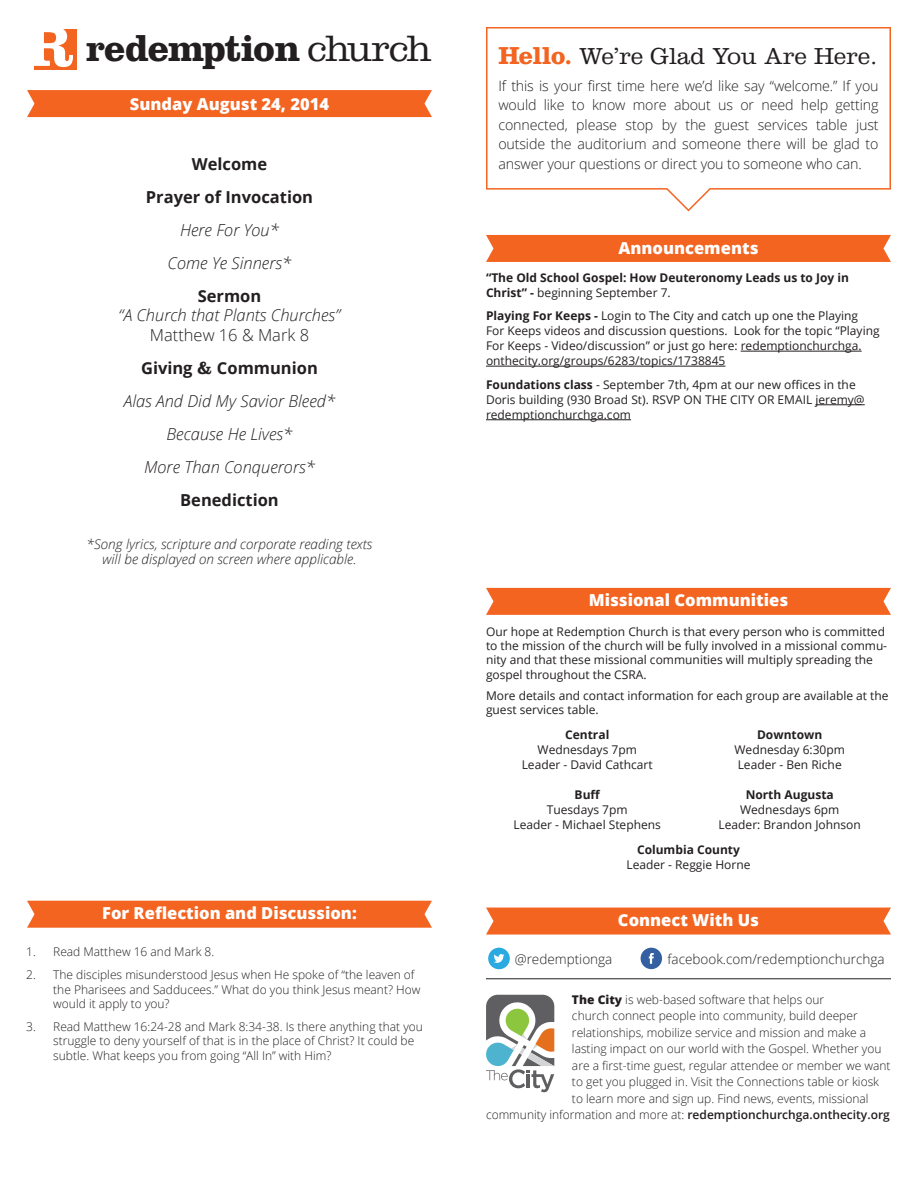
<style>
.page{position:relative;width:918px;height:1188px;background:#fff}
.page>*{position:absolute;margin:0;border:0;box-sizing:border-box;transform-origin:0 0}
.t1{font:700 38.1px "Clarendon";letter-spacing:-.025em;color:#231f20}
.t2{font:300 24px "Clarendon";color:#231f20}
.t3{font:italic 300 16.5px/19.5px "Open Sans";color:#231f20;text-align:center}
.t4{font:800 16.5px "Open Sans";color:#fff}
.t5{font:700 16.5px "Open Sans";color:#231f20}
.t6{font:300 14.25px/19.5px "Open Sans";letter-spacing:-.01em;color:#231f20;text-align:justify}
.t7{font:italic 300 13.5px/15px "Open Sans";color:#231f20;text-align:center}
.t8{font:300 13.5px "Open Sans";color:#231f20}
.t9{font:12px/15px "Open Sans";color:#231f20}
.t10{font:300 12px/14.4px "Open Sans";color:#231f20}
.t11{font:700 12px/15px "Open Sans";color:#231f20}
.t12{font:600 12px "Open Sans";color:#231f20}
.s1{font-weight:300}
.s2{font-weight:700;font-style:normal}
.s3{font-style:normal}
.s4{font-family:"Superclarendon"}
.s5{font-weight:700;font-size:25.5px;color:#f36421}
.s6{font-weight:400}
.s7{font-weight:700}
.s8{font-weight:800}
</style>
<div class="page">
<svg style="left:486px;top:27px;width:405px;height:184px"></svg>
<div style="left:34px;top:30px;width:42px;height:40px;background:#f36421"></div>
<svg style="left:34px;top:29px;width:39px;height:38px"></svg>
<div style="left:27px;top:90px;width:405px;height:27px;background:#f36421"></div>
<div style="left:486px;top:588px;width:405px;height:27px;background:#f36421"></div>
<div style="left:27px;top:901px;width:405px;height:27px;background:#f36421"></div>
<svg style="left:486px;top:995px;width:68px;height:97px"></svg>
<hr style="left:486px;top:979px;width:405px;height:1px;background:#231f20">
<div style="left:486px;top:908px;width:405px;height:27px;background:#f36421"></div>
<svg style="left:488px;top:948px;width:22px;height:21px"></svg>
<svg style="left:641px;top:948px;width:21px;height:21px"></svg>
<div style="left:486px;top:235px;width:405px;height:27px;background:#f36421"></div>
<hr style="left:741px;top:351px;width:121px;height:1px;background:#231f20">
<hr style="left:486px;top:366px;width:239px;height:1px;background:#231f20">
<hr style="left:815px;top:404px;width:50px;height:1px;background:#231f20">
<hr style="left:486px;top:419px;width:145px;height:1px;background:#231f20">
<p class="t1" style="left:86px;top:25px;width:347px">redemption <span class="s1">church</span></p>
<p class="t4" style="left:130px;top:91px;width:201px">Sunday August 24, 2014</p>
<p class="t5" style="left:192px;top:152px;width:77px">Welcome</p>
<p class="t5" style="left:146px;top:185px;width:169px">Prayer of Invocation</p>
<p class="t3" style="left:180px;top:219px;width:100px">Here For You*</p>
<p class="t3" style="left:168px;top:252px;width:125px">Come Ye Sinners*</p>
<p class="t3" style="left:119px;top:285px;width:223px"><span class="s2">Sermon<br></span>“A Church that Plants Churches”<br><span class="s3">Matthew 16 &amp; Mark 8</span></p>
<p class="t5" style="left:141px;top:356px;width:178px">Giving <span class="s4">&amp;</span> Communion</p>
<p class="t3" style="left:124px;top:390px;width:213px">Alas And Did My Savior Bleed*</p>
<p class="t3" style="left:167px;top:423px;width:127px">Because He Lives*</p>
<p class="t3" style="left:144px;top:456px;width:172px">More Than Conquerors*</p>
<p class="t5" style="left:180px;top:488px;width:100px">Benediction</p>
<p class="t7" style="left:87px;top:536px;width:287px">*Song lyrics, scripture and corporate reading texts will be displayed on screen where applicable.</p>
<p class="t4" style="left:102px;top:901px;width:256px">For Reflection and Discussion:</p>
<p class="t10" style="left:26px;top:944px;width:190px">1. Read Matthew 16 and Mark 8.</p>
<p class="t10" style="left:53px;top:967px;width:369px;text-indent:-27px">2. The disciples misunderstood Jesus when He spoke of “the leaven of the Pharisees and Sadducees.” What do you think Jesus meant? How would it apply to you?</p>
<p class="t10" style="left:53px;top:1019px;width:371px;text-indent:-27px">3. Read Matthew 16:24-28 and Mark 8:34-38. Is there anything that you struggle to deny yourself of that is in the place of Christ? It could be subtle. What keeps you from going “All In” with Him?</p>
<p class="t2" style="left:498px;top:42px;width:381px"><span class="s5">Hello.</span> We’re Glad You Are Here.</p>
<p class="t6" style="left:498px;top:75px;width:382px">If this is your first time here we’d like say “welcome.” If you would like to know more about us or need help getting connected, please stop by the guest services table just outside the auditorium and someone there will be glad to answer your questions or direct you to someone who can.</p>
<p class="t4" style="left:619px;top:235px;width:141px">Announcements</p>
<p class="t11" style="left:486px;top:269px;width:365px">“The Old School Gospel: How Deuteronomy Leads us to Joy in<br>Christ” - <span class="s6">beginning September 7.</span></p>
<p class="t9" style="left:486px;top:308px;width:395px"><span class="s7">Playing For Keeps -</span> Login to The City and catch up one the Playing<br>For Keeps videos and discussion questions. Look for the topic “Playing For Keeps - Video/discussion” or just go here: redemptionchurchga. onthecity.org/groups/6283/topics/1738845</p>
<p class="t9" style="left:486px;top:377px;width:380px"><span class="s7">Foundations class</span> - September 7th, 4pm at our new offices in the<br>Doris building (930 Broad St). RSVP ON THE CITY OR EMAIL jeremy@ redemptionchurchga.com</p>
<p class="t4" style="left:589px;top:588px;width:201px">Missional Communities</p>
<p class="t9" style="left:486px;top:624px;width:403px;line-height:14.4px">Our hope at Redemption Church is that every person who is committed to the mission of the church will be fully involved in a missional commu&shy;nity and that these missional communities will multiply spreading the gospel throughout the CSRA.</p>
<p class="t9" style="left:486px;top:688px;width:404px;line-height:14.4px">More details and contact information for each group are available at the guest services table.</p>
<p class="t11" style="left:565px;top:726px;width:46px">Central</p>
<p class="t9" style="left:538px;top:741px;width:101px">Wednesdays 7pm</p>
<p class="t9" style="left:522px;top:756px;width:133px">Leader - David Cathcart</p>
<p class="t11" style="left:575px;top:786px;width:27px">Buff</p>
<p class="t9" style="left:547px;top:801px;width:82px">Tuesdays 7pm</p>
<p class="t9" style="left:514px;top:816px;width:149px">Leader - Michael Stephens</p>
<p class="t11" style="left:757px;top:726px;width:67px">Downtown</p>
<p class="t9" style="left:734px;top:741px;width:112px">Wednesday 6:30pm</p>
<p class="t9" style="left:738px;top:756px;width:105px">Leader - Ben Riche</p>
<p class="t11" style="left:746px;top:786px;width:90px">North Augusta</p>
<p class="t9" style="left:740px;top:801px;width:101px">Wednesdays 6pm</p>
<p class="t9" style="left:719px;top:816px;width:144px">Leader: Brandon Johnson</p>
<p class="t11" style="left:637px;top:841px;width:104px">Columbia County</p>
<p class="t9" style="left:627px;top:856px;width:126px">Leader - Reggie Horne</p>
<p class="t4" style="left:618px;top:908px;width:143px">Connect With Us</p>
<p class="t8" style="left:515px;top:949px;width:99px">@redemptionga</p>
<p class="t8" style="left:668px;top:949px;width:219px">facebook.com/redemptionchurchga</p>
<p class="t10" style="left:572px;top:992px;width:254px"><span class="s8">The City</span> is web-based software that helps our</p>
<p class="t10" style="left:572px;top:1009px;width:287px">church connect people into community, build deeper</p>
<p class="t10" style="left:572px;top:1025px;width:296px">relationships, mobilize service and mission and make a</p>
<p class="t10" style="left:572px;top:1042px;width:311px">lasting impact on our world with the Gospel. Whether you</p>
<p class="t10" style="left:572px;top:1058px;width:320px">are a first-time guest, regular attendee or member we want</p>
<p class="t10" style="left:572px;top:1075px;width:309px">to get you plugged in. Visit the Connections table or kiosk</p>
<p class="t10" style="left:572px;top:1091px;width:298px">to learn more and sign up. Find news, events, missional</p>
<p class="t12" style="left:486px;top:1107px;width:405px"><span class="s1">community information and more at:</span> redemptionchurchga.onthecity.org</p>
</div>
